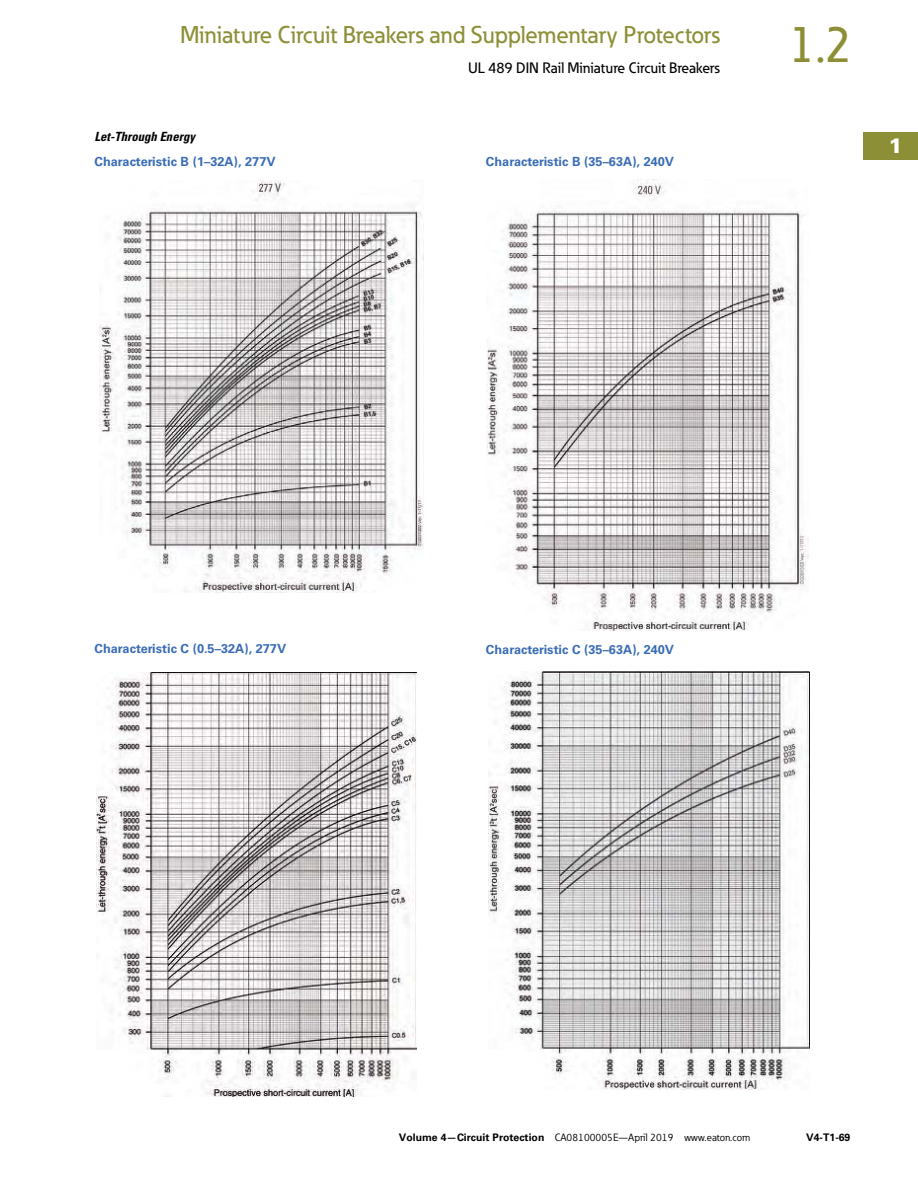
<style>
.page{position:relative;width:918px;height:1188px;background:#fff}
.page>*{position:absolute;margin:0;border:0;box-sizing:border-box;transform-origin:0 0}
.t1{font:500 51px "Eaton";color:#8d8f36}
.t2{font:500 24px "Eaton";color:#8d8f36}
.t3{font:900 21px "Univers LT Std";color:#fff}
.t4{font:500 15px "Eaton";color:#000}
.t5{font:700 12.75px "Univers LT Std";letter-spacing:.005em;color:#396cb5}
.t6{font:italic 700 condensed 12.75px "Univers LT Std";letter-spacing:.005em;color:#000}
.t7{font:10.5px "Eaton";letter-spacing:.005em;color:#000}
.t8{font:700 10.5px "Univers LT Std";color:#000}
.s1{font-family:"Univers LT Std";font-weight:700}
</style>
<div class="page">
<div style="left:864px;top:133px;width:54px;height:27px;background:#8d8f36"></div>
<hr style="left:864px;top:160px;width:54px;height:1px;background:#8d8f36">
<img style="left:100px;top:180px;width:324px;height:412px">
<img style="left:96px;top:672px;width:321px;height:425px">
<img style="left:486px;top:180px;width:322px;height:451px">
<img style="left:489px;top:672px;width:320px;height:417px">
<h2 class="t2" style="left:180px;top:21px;width:541px">Miniature Circuit Breakers and Supplementary Protectors</h2>
<p class="t4" style="left:468px;top:59px;width:253px">UL 489 DIN Rail Miniature Circuit Breakers</p>
<p class="t6" style="left:94px;top:132px;width:102px">Let-Through Energy</p>
<p class="t5" style="left:94px;top:156px;width:183px">Characteristic B (1–32A), 277V</p>
<p class="t5" style="left:486px;top:156px;width:190px">Characteristic B (35–63A), 240V</p>
<h1 class="t1" style="left:788px;top:14px;width:65px">1.2</h1>
<h3 class="t3" style="left:889px;top:138px;width:15px">1</h3>
<p class="t5" style="left:94px;top:644px;width:193px">Characteristic C (0.5–32A), 277V</p>
<p class="t5" style="left:486px;top:644px;width:190px">Characteristic C (35–63A), 240V</p>
<p class="t7" style="left:399px;top:1131px;width:353px"><span class="s1">Volume 4—Circuit Protection</span> CA08100005E—April 2019 www.eaton.com</p>
<p class="t8" style="left:806px;top:1133px;width:46px">V4-T1-69</p>
</div>
